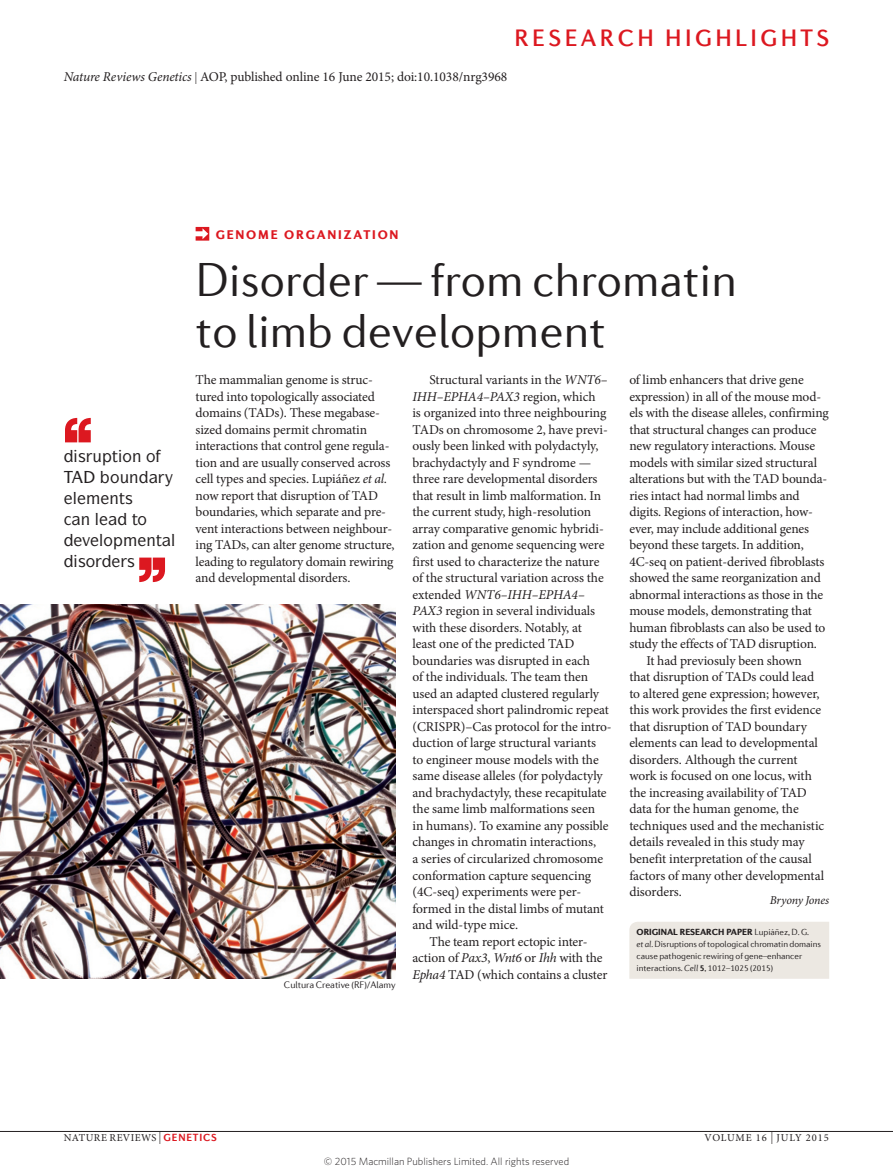
<style>
.page{position:relative;width:893px;height:1174px;background:#fff}
.page>*{position:absolute;margin:0;border:0;box-sizing:border-box;transform-origin:0 0}
.title-large{font:300 48px/51px "Diverda Sans Com";color:#231f20}
.t1{font:500 24px "Diverda Sans Com";letter-spacing:.14em;color:#dc1820}
.pulloutquote{font:500 16.5px "ITC Symbol Std";color:#231f20}
.bodyindent{font:13.5px/16.5px "Minion Pro";letter-spacing:-.01em;color:#231f20}
.bodyfirst{font:13.5px/16.5px "Minion Pro";letter-spacing:-.01em;color:#231f20}
.ministrap{font:900 12.75px "Diverda Sans Com";letter-spacing:.14em;color:#dc1820}
.author{font:italic 12px "Minion Pro";letter-spacing:-.015em;color:#231f20}
.t2{font:300 10.5px "Whitney";color:#231f20}
.t3{font:10.5px "Minion Pro Regular 2";letter-spacing:.05em;color:#231f20}
.t4{font:10.5px "Minion Pro Regular 2";letter-spacing:.085em;color:#231f20}
.creditstyle{font:300 9.75px "Diverda Sans Com";letter-spacing:-.005em;color:#231f20}
.webbody{font:300 9px/12px "Diverda Sans Com";letter-spacing:-.005em;color:#231f20}
.s1{font-style:italic}
.s2{font-size:12px}
.s3{font-weight:900}
.s4{font-weight:700}
.s5{font-family:"Diverda Sans Com";font-weight:700;color:#dc1820}
</style>
<div class="page">
<svg style="left:65px;top:418px;width:26px;height:24px"></svg>
<img style="left:0;top:604px;width:395px;height:374px">
<hr style="left:0;top:1131px;width:893px;height:1px;background:#231f20">
<svg style="left:196px;top:227px;width:13px;height:14px"></svg>
<div style="left:629px;top:922px;width:200px;height:56px;background:#ece8e2"></div>
<svg style="left:139px;top:557px;width:26px;height:25px"></svg>
<h2 class="t1" style="left:514px;top:24px;width:316px">RESEARCH HIGHLIGHTS</h2>
<p class="bodyindent" style="left:64px;top:69px;width:445px"><span class="s1">Nature Reviews Genetics</span> <span class="s2">|</span> AOP, published online 16 June 2015; doi:10.1038/nrg3968</p>
<p class="pulloutquote" style="left:78px;top:446px;width:79px">▲◆ ▼□■ □</p>
<p class="pulloutquote" style="left:110px;top:467px;width:30px">□◆■</p>
<p class="pulloutquote" style="left:73px;top:488px;width:62px">● ■▼▲</p>
<p class="pulloutquote" style="left:82px;top:530px;width:32px">❖ ●□</p>
<p class="pulloutquote" style="left:146px;top:530px;width:30px">■▼ ●</p>
<p class="ministrap" style="left:216px;top:227px;width:184px">GENOME ORGANIZATION</p>
<p class="title-large" style="left:196px;top:254px;width:543px">Disorder — from chromatin to limb development</p>
<p class="bodyfirst" style="left:196px;top:372px;width:201px">The mammalian genome is struc&shy;tured into topologically associated domains (TADs). These megabase&shy;sized domains permit chromatin interactions that control gene regula&shy;tion and are usually conserved across cell types and species. Lupiáñez <span class="s1">et al. </span>now report that disruption of TAD boundaries, which separate and pre&shy;vent interactions between neighbour&shy;ing TADs, can alter genome structure, leading to regulatory domain rewiring and developmental disorders.</p>
<p class="bodyindent" style="left:412px;top:372px;width:201px;text-indent:17px">Structural variants in the <span class="s1">WNT6– IHH–EPHA4–PAX3</span> region, which<br>is organized into three neighbouring TADs on chromosome 2, have previ&shy;ously been linked with polydactyly, brachydactyly and F syndrome — three rare developmental disorders that result in limb malformation. In the current study, high-resolution array comparative genomic hybridi&shy;zation and genome sequencing were first used to characterize the nature of the structural variation across the extended <span class="s1">WNT6–IHH–EPHA4– PAX3</span> region in several individuals with these disorders. Notably, at<br>least one of the predicted TAD boundaries was disrupted in each<br>of the individuals. The team then used an adapted clustered regularly interspaced short palindromic repeat (CRISPR)–Cas protocol for the intro&shy;duction of large structural variants<br>to engineer mouse models with the same disease alleles (for polydactyly and brachydactyly, these recapitulate the same limb malformations seen<br>in humans). To examine any possible changes in chromatin interactions,<br>a series of circularized chromosome conformation capture sequencing (4C‑seq) experiments were per&shy;formed in the distal limbs of mutant and wild-type mice.</p>
<p class="bodyindent" style="left:412px;top:933px;width:196px;text-align:center">The team report ectopic inter-<br>action of <span class="s1">Pax3</span>, <span class="s1">Wnt6</span> or <span class="s1">Ihh</span> with the<br><span class="s1">Epha4</span> TAD (which contains a cluster</p>
<p class="creditstyle" style="left:284px;top:979px;width:113px">Cultura Creative (RF)/Alamy</p>
<p class="bodyindent" style="left:629px;top:372px;width:201px">of limb enhancers that drive gene expression) in all of the mouse mod&shy;els with the disease alleles, confirming that structural changes can produce new regulatory interactions. Mouse models with similar sized structural alterations but with the TAD bounda&shy;ries intact had normal limbs and digits. Regions of interaction, how&shy;ever, may include additional genes beyond these targets. In addition, 4C‑seq on patient-derived fibroblasts showed the same reorganization and abnormal interactions as those in the mouse models, demonstrating that human fibroblasts can also be used to study the effects of TAD disruption.</p>
<p class="bodyindent" style="left:629px;top:652px;width:196px;text-indent:17px">It had previosuly been shown that disruption of TADs could lead to altered gene expression; however, this work provides the first evidence that disruption of TAD boundary elements can lead to developmental disorders. Although the current work is focused on one locus, with the increasing availability of TAD data for the human genome, the techniques used and the mechanistic details revealed in this study may benefit interpretation of the causal factors of many other developmental disorders.</p>
<p class="author" style="left:770px;top:892px;width:61px">Bryony Jones</p>
<p class="webbody" style="left:637px;top:926px;width:186px"><span class="s3">ORIGINAL RESEARCH PAPER</span> Lupiáñez, D. G.<br><span class="s1">et al.</span> Disruptions of topological chromatin domains cause pathogenic rewiring of gene–enhancer interactions. <span class="s1">Cell</span> <span class="s4">5</span>, 1012–1025 (2015)</p>
<p class="t3" style="left:64px;top:1130px;width:154px">NATURE REVIEWS <span class="s2">|</span> <span class="s5">GENETICS</span></p>
<p class="t4" style="left:704px;top:1130px;width:126px">VOLUME 16 <span class="s2">|</span> JULY 2015</p>
<p class="t2" style="left:324px;top:1154px;width:247px">© 2015 Macmillan Publishers Limited. All rights reserved</p>
</div>
